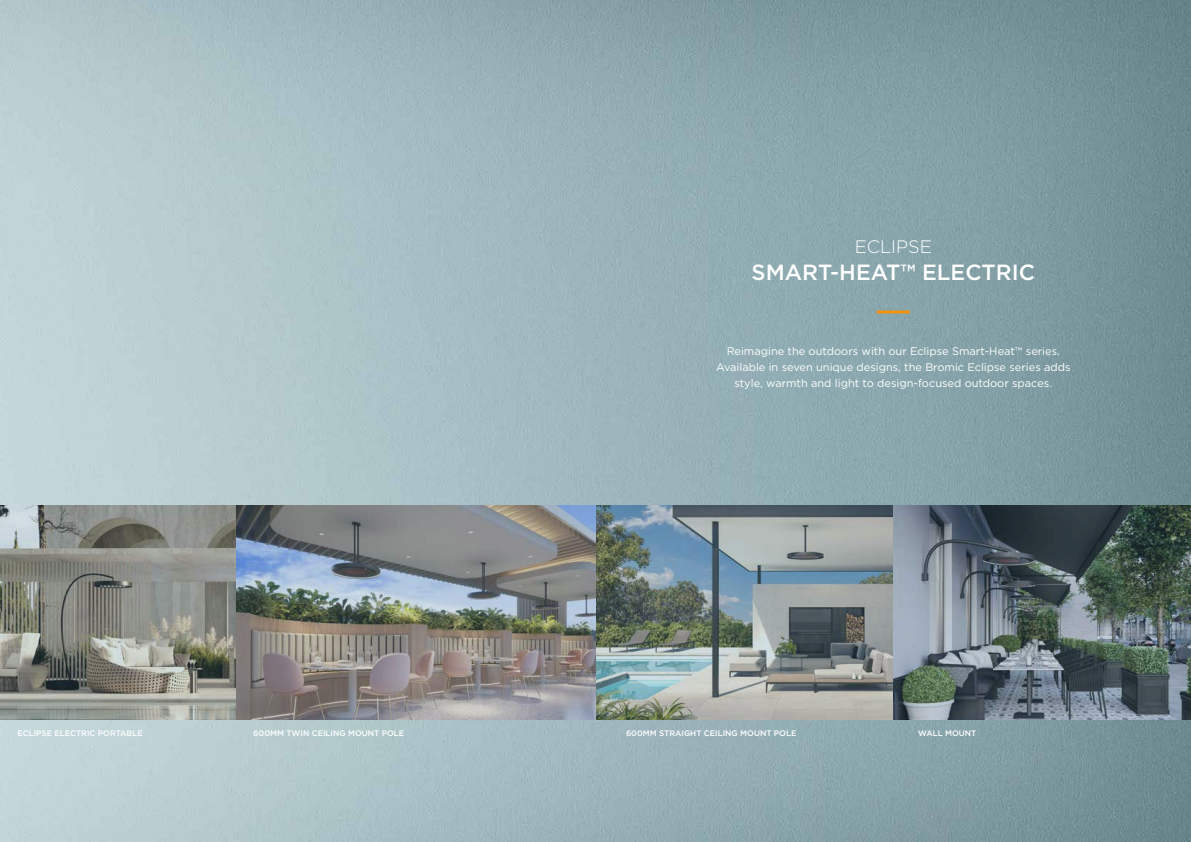
<style>
.page{position:relative;width:1191px;height:842px;background:#fff}
.page>*{position:absolute;margin:0;border:0;box-sizing:border-box;transform-origin:0 0}
.t1{font:500 22px "Gotham";color:#fff}
.t2{font:300 18px "Gotham";color:#fff}
.t3{font:11px/16px "Gotham";color:#fff;text-align:center}
.t4{font:500 8px "Gotham";color:#fff}
</style>
<div class="page">
<img style="left:0;top:0;width:595px;height:842px">
<svg style="left:595px;top:0;width:596px;height:842px;background:#85a0a7"></svg>
<hr style="left:876px;top:310px;width:34px;height:3px;background:#f39211">
<img style="left:0;top:505px;width:1191px;height:215px">
<h2 class="t2" style="left:854px;top:239px;width:79px">ECLIPSE</h2>
<h1 class="t1" style="left:751px;top:262px;width:285px">SMART-HEAT™ ELECTRIC</h1>
<p class="t3" style="left:716px;top:344px;width:356px">Reimagine the outdoors with our Eclipse Smart-Heat™ series.<br>Available in seven unique designs, the Bromic Eclipse series adds style, warmth and light to design-focused outdoor spaces.</p>
<p class="t4" style="left:18px;top:729px;width:127px">ECLIPSE ELECTRIC PORTABLE</p>
<p class="t4" style="left:253px;top:729px;width:152px">600MM TWIN CEILING MOUNT POLE</p>
<p class="t4" style="left:626px;top:729px;width:172px">600MM STRAIGHT CEILING MOUNT POLE</p>
<p class="t4" style="left:918px;top:729px;width:60px">WALL MOUNT</p>
</div>
